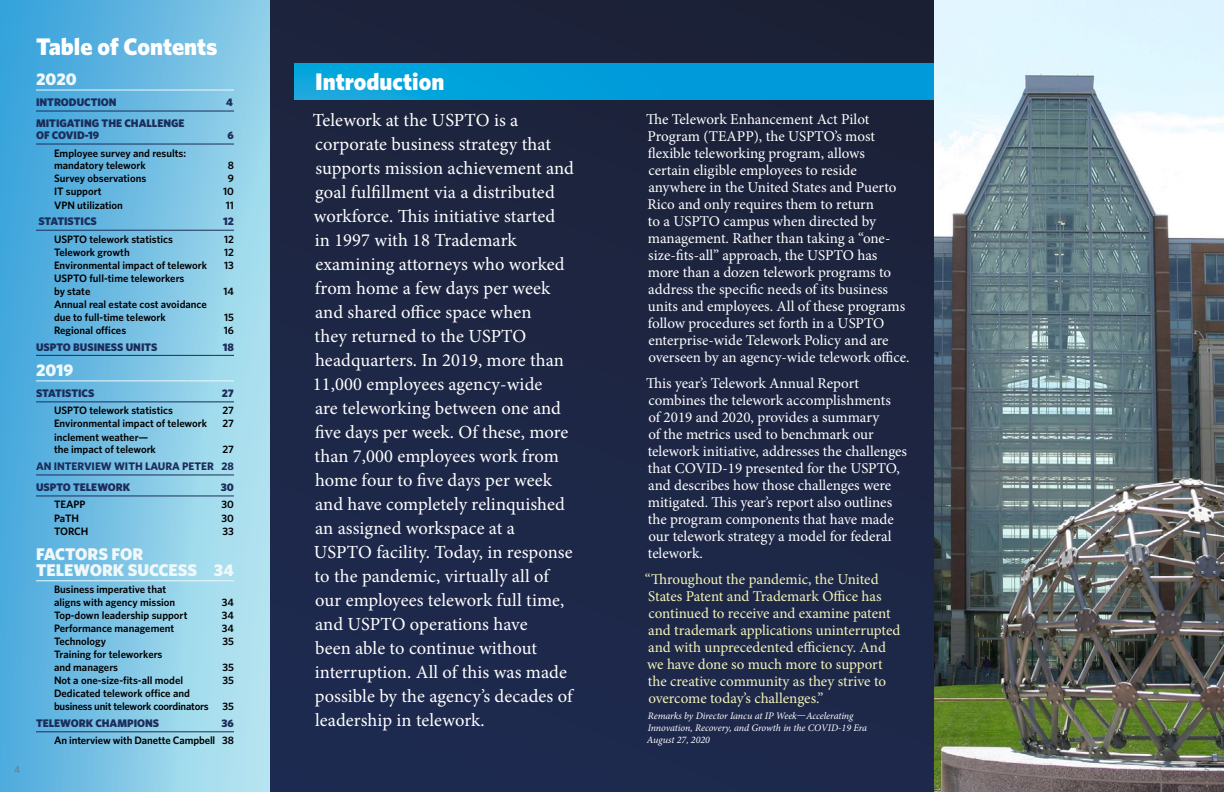
<style>
.page{position:relative;width:1224px;height:792px;background:#fff}
.page>*{position:absolute;margin:0;border:0;box-sizing:border-box;transform-origin:0 0}
.t1{font:900 24px "Whitney";color:#fff}
.Body{font:18.5px/24px "Minion Pro";color:#fff}
.TOC_-_Header{font:900 17px/16px "Whitney";color:#eff8fa}
.Body-2{font:15px/17px "Minion Pro";color:#fff}
.Body-3{font:15px/17px "Minion Pro";letter-spacing:-.005em;color:#f4f3b8}
.TOC_-_Header-2{font:900 11px/12px "Whitney";color:#1c2d5a}
.TOC_-_Header-3{font:700 11px "Whitney";color:#1c2d5a}
.TOC_-_Body{font:600 10.8px/12.8px "Whitney";color:#010001}
.TOC_-_Body-2{font:600 10.8px/12.8px "Whitney";letter-spacing:-.02em;color:#010001}
.Body-4{font:italic 10px/12px "Minion Pro";letter-spacing:-.01em;color:#fff}
.t2{font:10px "Whitney";color:#677375}
</style>
<div class="page">
<svg style="left:0;top:0;width:270px;height:792px;background:#78c2e4"></svg>
<div style="left:270px;top:0;width:954px;height:792px;background:#1d2644"></div>
<svg style="left:295px;top:64px;width:640px;height:36px;background:#029eda"></svg>
<img style="left:935px;top:0;width:289px;height:792px">
<hr style="left:36px;top:90px;width:198px;height:1px;background:#eff8fa">
<hr style="left:36px;top:111px;width:198px;height:1px;background:#1c2d5a">
<hr style="left:36px;top:144px;width:198px;height:1px;background:#1c2d5a">
<hr style="left:36px;top:230px;width:198px;height:1px;background:#1c2d5a">
<hr style="left:36px;top:355px;width:198px;height:1px;background:#1c2d5a">
<hr style="left:36px;top:381px;width:198px;height:1px;background:#eff8fa">
<hr style="left:36px;top:402px;width:198px;height:1px;background:#1c2d5a">
<hr style="left:36px;top:475px;width:198px;height:1px;background:#1c2d5a">
<hr style="left:36px;top:496px;width:198px;height:1px;background:#1c2d5a">
<hr style="left:36px;top:581px;width:198px;height:1px;background:#eff8fa">
<hr style="left:36px;top:732px;width:198px;height:1px;background:#1c2d5a">
<h1 class="t1" style="left:36px;top:31px;width:183px">Table of Contents</h1>
<h1 class="TOC_-_Header" style="left:36px;top:71px;width:42px">2020</h1>
<h1 class="TOC_-_Header-2" style="left:36px;top:96px;width:82px">INTRODUCTION</h1>
<h1 class="TOC_-_Header-2" style="left:226px;top:96px;width:8px">4</h1>
<h1 class="TOC_-_Header-2" style="left:36px;top:117px;width:150px">MITIGATING THE CHALLENGE<br>OF COVID-19</h1>
<h1 class="TOC_-_Header-2" style="left:228px;top:129px;width:8px">6</h1>
<p class="TOC_-_Body" style="left:54px;top:146px;width:134px">Employee survey and results: mandatory telework</p>
<p class="TOC_-_Body" style="left:228px;top:159px;width:8px">8</p>
<p class="TOC_-_Body" style="left:54px;top:172px;width:94px">Survey observations</p>
<p class="TOC_-_Body" style="left:228px;top:172px;width:8px">9</p>
<p class="TOC_-_Body" style="left:54px;top:185px;width:49px">IT support</p>
<p class="TOC_-_Body" style="left:223px;top:185px;width:12px">10</p>
<p class="TOC_-_Body" style="left:54px;top:198px;width:70px">VPN utilization</p>
<p class="TOC_-_Body" style="left:226px;top:198px;width:10px">11</p>
<h1 class="TOC_-_Header-2" style="left:38px;top:215px;width:60px">STATISTICS</h1>
<h1 class="TOC_-_Header-2" style="left:223px;top:215px;width:12px">12</h1>
<p class="TOC_-_Body" style="left:54px;top:232px;width:121px">USPTO telework statistics</p>
<p class="TOC_-_Body" style="left:224px;top:232px;width:11px">12</p>
<p class="TOC_-_Body" style="left:54px;top:245px;width:77px">Telework growth</p>
<p class="TOC_-_Body" style="left:224px;top:245px;width:11px">12</p>
<p class="TOC_-_Body" style="left:54px;top:259px;width:155px">Environmental impact of telework</p>
<p class="TOC_-_Body" style="left:224px;top:259px;width:11px">13</p>
<p class="TOC_-_Body" style="left:54px;top:272px;width:132px">USPTO full-time teleworkers by state</p>
<p class="TOC_-_Body" style="left:223px;top:284px;width:12px">14</p>
<p class="TOC_-_Body" style="left:54px;top:298px;width:154px">Annual real estate cost avoidance due to full-time telework</p>
<p class="TOC_-_Body" style="left:224px;top:310px;width:11px">15</p>
<p class="TOC_-_Body" style="left:54px;top:323px;width:74px">Regional offices</p>
<p class="TOC_-_Body" style="left:224px;top:323px;width:12px">16</p>
<h1 class="TOC_-_Header-2" style="left:36px;top:341px;width:123px">USPTO BUSINESS UNITS</h1>
<h1 class="TOC_-_Header-2" style="left:223px;top:341px;width:13px">18</h1>
<h1 class="TOC_-_Header" style="left:36px;top:362px;width:39px">2019</h1>
<h1 class="TOC_-_Header-2" style="left:36px;top:387px;width:60px">STATISTICS</h1>
<h1 class="TOC_-_Header-2" style="left:222px;top:387px;width:14px">27</h1>
<p class="TOC_-_Body" style="left:54px;top:404px;width:121px">USPTO telework statistics</p>
<p class="TOC_-_Body" style="left:223px;top:404px;width:13px">27</p>
<p class="TOC_-_Body" style="left:54px;top:417px;width:155px">Environmental impact of telework</p>
<p class="TOC_-_Body" style="left:223px;top:417px;width:13px">27</p>
<p class="TOC_-_Body" style="left:54px;top:430px;width:103px">inclement weather— the impact of telework</p>
<p class="TOC_-_Body" style="left:223px;top:443px;width:13px">27</p>
<h1 class="TOC_-_Header-3" style="left:36px;top:459px;width:200px">AN INTERVIEW WITH LAURA PETER 28</h1>
<h1 class="TOC_-_Header-2" style="left:36px;top:481px;width:96px">USPTO TELEWORK</h1>
<h1 class="TOC_-_Header-2" style="left:221px;top:481px;width:15px">30</h1>
<p class="TOC_-_Body" style="left:54px;top:498px;width:33px">TEAPP</p>
<p class="TOC_-_Body" style="left:222px;top:498px;width:14px">30</p>
<p class="TOC_-_Body" style="left:54px;top:511px;width:27px">PaTH</p>
<p class="TOC_-_Body" style="left:222px;top:511px;width:14px">30</p>
<p class="TOC_-_Body" style="left:54px;top:524px;width:36px">TORCH</p>
<p class="TOC_-_Body" style="left:223px;top:524px;width:13px">33</p>
<h1 class="TOC_-_Header" style="left:36px;top:546px;width:199px">FACTORS FOR<br>TELEWORK SUCCESS 34</h1>
<p class="TOC_-_Body" style="left:54px;top:583px;width:123px">Business imperative that aligns with agency mission</p>
<p class="TOC_-_Body" style="left:222px;top:596px;width:14px">34</p>
<p class="TOC_-_Body" style="left:54px;top:609px;width:135px">Top-down leadership support</p>
<p class="TOC_-_Body" style="left:222px;top:609px;width:14px">34</p>
<p class="TOC_-_Body" style="left:54px;top:622px;width:122px">Performance management</p>
<p class="TOC_-_Body" style="left:222px;top:622px;width:14px">34</p>
<p class="TOC_-_Body" style="left:54px;top:635px;width:54px">Technology</p>
<p class="TOC_-_Body" style="left:222px;top:635px;width:13px">35</p>
<p class="TOC_-_Body" style="left:54px;top:648px;width:110px">Training for teleworkers and managers</p>
<p class="TOC_-_Body" style="left:222px;top:661px;width:13px">35</p>
<p class="TOC_-_Body" style="left:54px;top:674px;width:131px">Not a one-size-fits-all model</p>
<p class="TOC_-_Body" style="left:222px;top:674px;width:13px">35</p>
<p class="TOC_-_Body-2" style="left:54px;top:687px;width:156px">Dedicated telework office and business unit telework coordinators</p>
<p class="TOC_-_Body" style="left:222px;top:700px;width:13px">35</p>
<h1 class="TOC_-_Header-2" style="left:36px;top:717px;width:125px">TELEWORK CHAMPIONS</h1>
<h1 class="TOC_-_Header-2" style="left:221px;top:717px;width:14px">36</h1>
<p class="TOC_-_Body" style="left:54px;top:734px;width:181px">An interview with Danette Campbell 38</p>
<h1 class="t1" style="left:315px;top:66px;width:131px">Introduction</h1>
<p class="Body" style="left:313px;top:109px;width:263px">Telework at the USPTO is a corporate business strategy that supports mission achievement and goal fulfillment via a distributed workforce. This initiative started in 1997 with 18 Trademark examining attorneys who worked from home a few days per week and shared office space when<br>they returned to the USPTO headquarters. In 2019, more than<br>11,000 employees agency-wide<br>are teleworking between one and five days per week. Of these, more than 7,000 employees work from home four to five days per week and have completely relinquished an assigned workspace at a<br>USPTO facility. Today, in response to the pandemic, virtually all of our employees telework full time, and USPTO operations have<br>been able to continue without interruption. All of this was made possible by the agency’s decades of leadership in telework.</p>
<p class="Body-2" style="left:646px;top:111px;width:265px">The Telework Enhancement Act Pilot Program (TEAPP), the USPTO’s most flexible teleworking program, allows<br>certain eligible employees to reside anywhere in the United States and Puerto Rico and only requires them to return<br>to a USPTO campus when directed by management. Rather than taking a “one&shy;size-fits-all” approach, the USPTO has more than a dozen telework programs to address the specific needs of its business units and employees. All of these programs follow procedures set forth in a USPTO enterprise-wide Telework Policy and are overseen by an agency-wide telework office.</p>
<p class="Body-2" style="left:646px;top:375px;width:263px">This year’s Telework Annual Report combines the telework accomplishments<br>of 2019 and 2020, provides a summary<br>of the metrics used to benchmark our telework initiative, addresses the challenges that COVID-19 presented for the USPTO, and describes how those challenges were mitigated. This year’s report also outlines the program components that have made our telework strategy a model for federal telework.</p>
<p class="Body-3" style="left:645px;top:571px;width:257px">“Throughout the pandemic, the United States Patent and Trademark Office has continued to receive and examine patent and trademark applications uninterrupted and with unprecedented efficiency. And we have done so much more to support the creative community as they strive to overcome today’s challenges.”</p>
<p class="Body-4" style="left:647px;top:710px;width:222px">Remarks by Director Iancu at IP Week—Accelerating<br>Innovation, Recovery, and Growth in the COVID-19 Era<br>August 27, 2020</p>
<p class="t2" style="left:14px;top:763px;width:7px">4</p>
<p class="t2" style="left:1204px;top:763px;width:7px">5</p>
</div>
